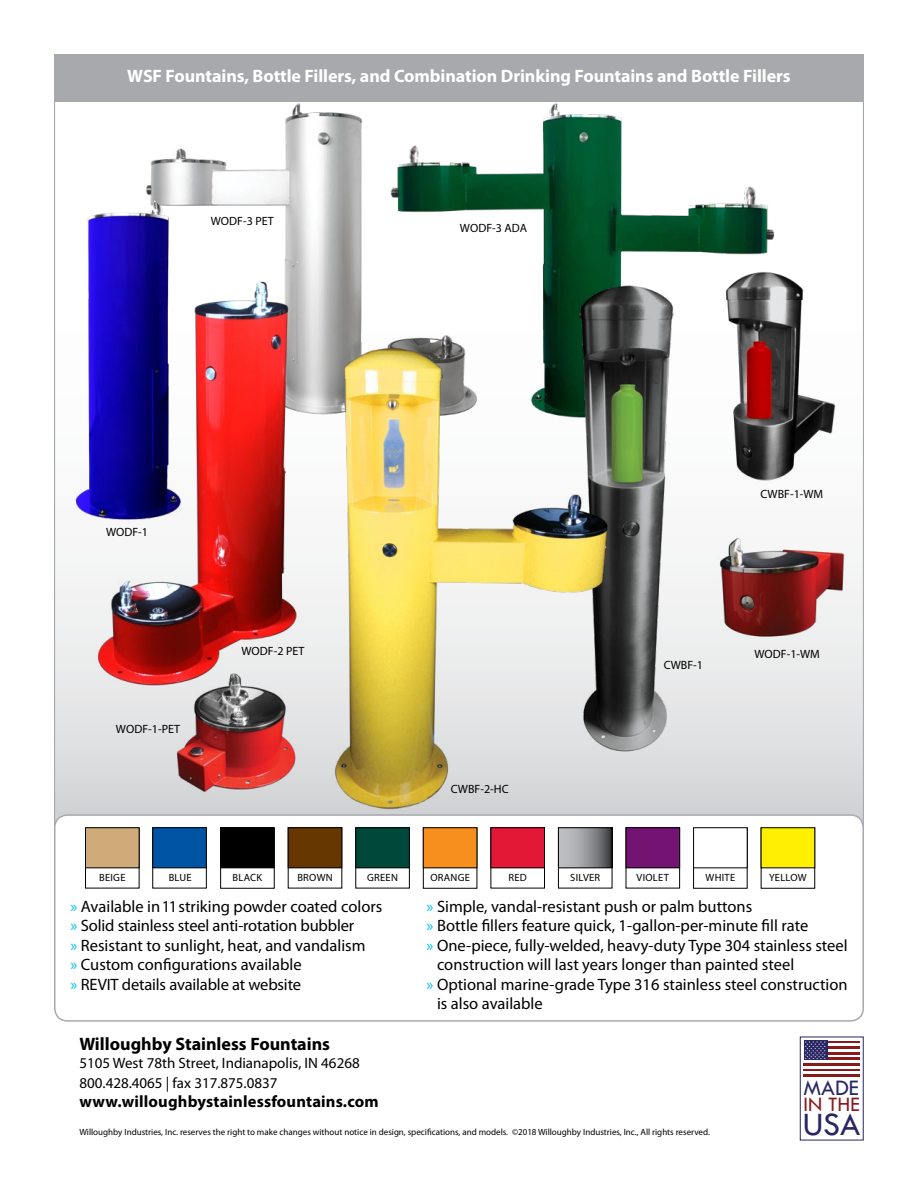
<style>
.page{position:relative;width:918px;height:1188px;background:#fff}
.page>*{position:absolute;margin:0;border:0;box-sizing:border-box;transform-origin:0 0}
.t1{font:33.9px "Tw Cen";color:#292664}
.t2{font:22.95px "Tw Cen";color:#292664}
.t3{font:21.3px "Tw Cen";color:#891a1c}
.t4{font:700 18px "Myriad Pro";letter-spacing:-.005em;color:#fff}
.t5{font:700 18px "Myriad Pro";color:#000}
.t6{font:16.5px/19.6px "Myriad Pro";color:#000}
.t7{font:700 16.5px "Myriad Pro";letter-spacing:.01em;color:#000}
.t8{font:15px/19.8px "Myriad Pro";color:#000}
.t9{font:12px "Myriad Pro";color:#000}
.t10{font:10.5px "Myriad Pro";letter-spacing:.025em;color:#000}
.t11{font:9px "Myriad Pro";color:#000}
.s1{color:#00bdf2}
</style>
<div class="page">
<svg style="left:56px;top:562px;width:806px;height:258px;background:#dddee0"></svg>
<img style="left:734px;top:277px;width:102px;height:204px">
<img style="left:705px;top:535px;width:152px;height:114px">
<div style="left:54px;top:54px;width:810px;height:48px;background:#a7a9ac"></div>
<div style="left:800px;top:1037px;width:64px;height:103px;border:1px solid #292664"></div>
<hr style="left:828px;top:1041px;width:32px;height:2px;background:#891a1c">
<hr style="left:828px;top:1046px;width:32px;height:3px;background:#891a1c">
<hr style="left:828px;top:1052px;width:32px;height:3px;background:#891a1c">
<hr style="left:828px;top:1057px;width:32px;height:3px;background:#891a1c">
<hr style="left:804px;top:1063px;width:56px;height:3px;background:#891a1c">
<hr style="left:804px;top:1069px;width:56px;height:2px;background:#891a1c">
<hr style="left:804px;top:1074px;width:56px;height:3px;background:#891a1c">
<div style="left:804px;top:1041px;width:24px;height:19px;background:#292664"></div>
<svg style="left:805px;top:1041px;width:21px;height:18px"></svg>
<div style="left:55px;top:815px;width:808px;height:206px;background:#fff;border-radius:13px"></div>
<div style="left:54px;top:814px;width:810px;height:208px;border:2px solid #a7a9ac;border-radius:13px"></div>
<img style="left:146px;top:103px;width:216px;height:312px">
<img style="left:72px;top:269px;width:253px;height:430px">
<img style="left:381px;top:102px;width:406px;height:326px">
<img style="left:548px;top:269px;width:155px;height:487px">
<img style="left:329px;top:349px;width:292px;height:460px">
<div style="left:491px;top:828px;width:54px;height:40px;background:#e31837"></div>
<div style="left:423px;top:828px;width:54px;height:40px;background:#f78f1e"></div>
<div style="left:761px;top:828px;width:54px;height:40px;background:#ffef00"></div>
<div style="left:221px;top:828px;width:53px;height:40px;background:#000"></div>
<div style="left:220px;top:828px;width:54px;height:40px;border:1px solid #000"></div>
<div style="left:356px;top:828px;width:53px;height:40px;background:#00483a"></div>
<div style="left:356px;top:828px;width:54px;height:40px;border:1px solid #000"></div>
<div style="left:153px;top:828px;width:53px;height:40px;background:#0054a4"></div>
<div style="left:153px;top:828px;width:54px;height:40px;border:1px solid #000"></div>
<div style="left:626px;top:828px;width:54px;height:40px;background:#731472"></div>
<div style="left:626px;top:828px;width:54px;height:40px;border:1px solid #000"></div>
<div style="left:288px;top:828px;width:54px;height:40px;background:#663700"></div>
<div style="left:288px;top:828px;width:54px;height:40px;border:1px solid #000"></div>
<div style="left:86px;top:828px;width:53px;height:40px;background:#cfab7a"></div>
<img style="left:174px;top:670px;width:124px;height:130px">
<img style="left:72px;top:187px;width:119px;height:343px">
<svg style="left:560px;top:830px;width:50px;height:36px;background:#929396"></svg>
<div style="left:558px;top:828px;width:54px;height:40px;border:1px solid #000"></div>
<p class="t4" style="left:127px;top:64px;width:665px">WSF Fountains, Bottle Fillers, and Combination Drinking Fountains and Bottle Fillers</p>
<p class="t9" style="left:211px;top:214px;width:65px">WODF-3 PET</p>
<p class="t9" style="left:106px;top:525px;width:44px">WODF-1</p>
<p class="t9" style="left:116px;top:722px;width:66px">WODF-1-PET</p>
<p class="t9" style="left:241px;top:645px;width:65px">WODF-2 PET</p>
<p class="t9" style="left:460px;top:222px;width:69px">WODF-3 ADA</p>
<p class="t9" style="left:451px;top:783px;width:59px">CWBF-2-HC</p>
<p class="t9" style="left:760px;top:487px;width:64px">CWBF-1-WM</p>
<p class="t9" style="left:664px;top:658px;width:41px">CWBF-1</p>
<p class="t9" style="left:754px;top:647px;width:67px">WODF-1-WM</p>
<p class="t10" style="left:99px;top:872px;width:28px">BEIGE</p>
<p class="t10" style="left:169px;top:872px;width:25px">BLUE</p>
<p class="t10" style="left:233px;top:872px;width:31px">BLACK</p>
<p class="t10" style="left:297px;top:872px;width:37px">BROWN</p>
<p class="t10" style="left:367px;top:872px;width:32px">GREEN</p>
<p class="t10" style="left:430px;top:872px;width:41px">ORANGE</p>
<p class="t10" style="left:509px;top:872px;width:20px">RED</p>
<p class="t10" style="left:637px;top:872px;width:34px">VIOLET</p>
<p class="t10" style="left:706px;top:872px;width:31px">WHITE</p>
<p class="t10" style="left:769px;top:872px;width:39px">YELLOW</p>
<p class="t10" style="left:570px;top:872px;width:32px">SILVER</p>
<p class="t6" style="left:70px;top:897px;width:313px"><span class="s1">»</span> Available in 11 striking powder coated colors <span class="s1">»</span> Solid stainless steel anti-rotation bubbler<br><span class="s1">»</span> Resistant to sunlight, heat, and vandalism<br><span class="s1">»</span> Custom configurations available<br><span class="s1">»</span> REVIT details available at website</p>
<p class="t6" style="left:427px;top:897px;width:327px"><span class="s1">»</span> Simple, vandal-resistant push or palm buttons</p>
<p class="t6" style="left:427px;top:916px;width:383px"><span class="s1">»</span> Bottle fillers feature quick, 1-gallon-per-minute fill rate</p>
<p class="t6" style="left:427px;top:936px;width:423px"><span class="s1">»</span> One-piece, fully-welded, heavy-duty Type 304 stainless steel</p>
<p class="t6" style="left:437px;top:955px;width:359px">construction will last years longer than painted steel</p>
<p class="t6" style="left:427px;top:975px;width:423px"><span class="s1">»</span> Optional marine-grade Type 316 stainless steel construction</p>
<p class="t6" style="left:437px;top:994px;width:107px">is also available</p>
<p class="t5" style="left:80px;top:1032px;width:252px">Willoughby Stainless Fountains</p>
<p class="t8" style="left:80px;top:1053px;width:282px">5105 West 78th Street, Indianapolis, IN 46268<br>800.428.4065 | fax 317.875.0837</p>
<p class="t7" style="left:80px;top:1091px;width:301px">www.willoughbystainlessfountains.com</p>
<p class="t11" style="left:80px;top:1127px;width:632px">Willoughby Industries, Inc. reserves the right to make changes without notice in design, specifications, and models. ©2018 Willoughby Industries, Inc., All rights reserved.</p>
<h2 class="t2" style="left:803px;top:1074px;width:57px">MADE</h2>
<p class="t3" style="left:803px;top:1091px;width:58px">IN THE</p>
<h1 class="t1" style="left:803px;top:1104px;width:59px">USA</h1>
</div>
